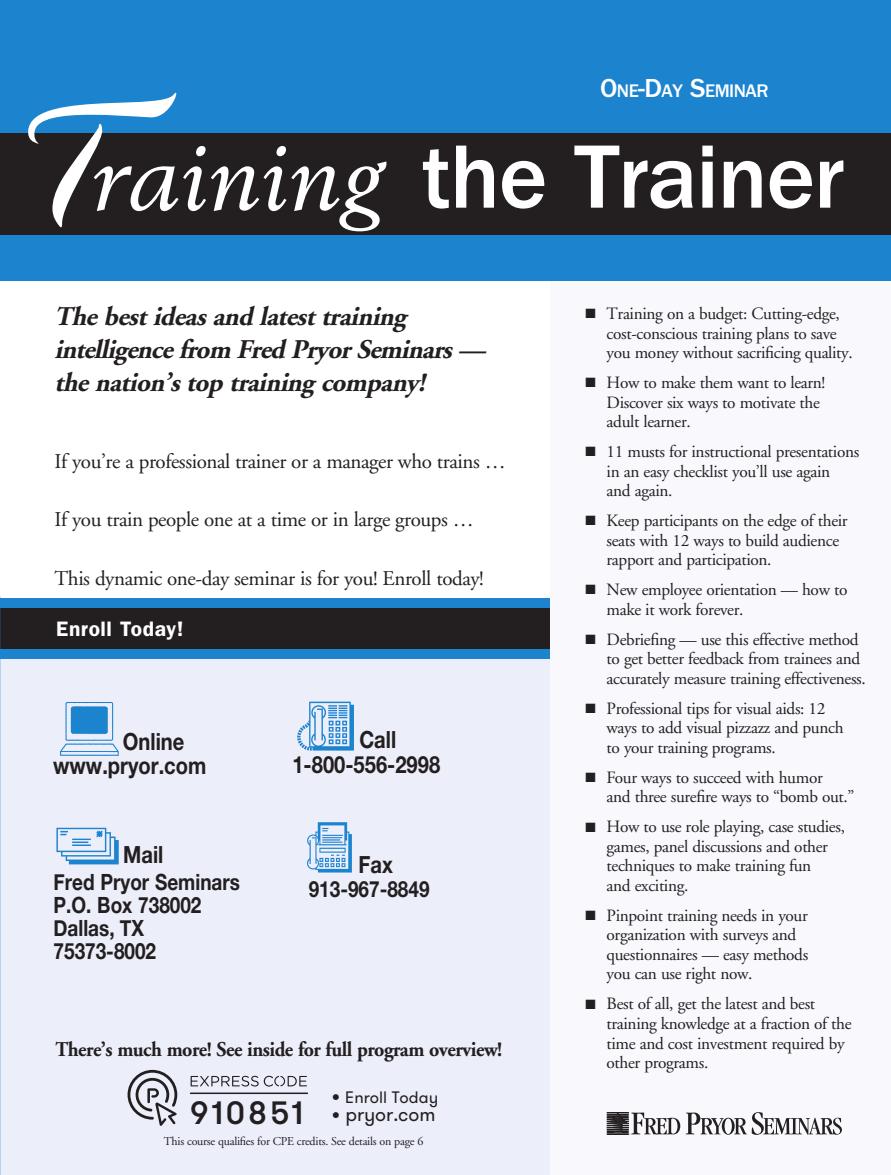
<style>
.page{position:relative;width:891px;height:1175px;background:#fff}
.page>*{position:absolute;margin:0;border:0;box-sizing:border-box;transform-origin:0 0}
.t1{font:italic 95.25px "Berling LT Std";letter-spacing:.015em;color:#fff}
.t2{font:500 93px "ITC Franklin Gothic Std";letter-spacing:-.015em;color:#fff}
.A_States_Reg{font:500 32.25px "GT Walsheim Pro";letter-spacing:.095em;color:#231f20}
.t3{font:italic 700 27px/33px "Adobe Garamond";color:#231f20}
.t4{font:700 23.7px "Helvetica Neue LT Std";color:#231f20;scale:.85 1}
.t5{font:700 22.35px/22.8px "Helvetica Neue";color:#231f20;scale:.85 1}
.t6{font:700 22.35px "Helvetica Neue LT Std";color:#231f20;scale:.85 1}
.t7{font:21px "Adobe Garamond";letter-spacing:-.02em;color:#231f20}
.t8{font:700 21px "Adobe Garamond";letter-spacing:-.025em;color:#231f20;scale:.95 1}
.t9{font:600 21px "ITC Franklin Gothic Std";letter-spacing:.03em;color:#fff}
.t10{font:19.5px "GT Walsheim Pro";color:#231f20}
.t11{font:500 18.9px "ITC Franklin Gothic Std";letter-spacing:-.03em;color:#fff}
.t12{font:17.25px/19.5px "Adobe Garamond";letter-spacing:-.02em;color:#231f20}
.t13{font:16.65px "GT Walsheim Pro";color:#231f20}
.t14{font:12px "Adobe Garamond";letter-spacing:-.02em;color:#231f20}
.s1{font-family:"Spring LP Std";font-weight:300;font-style:normal;font-size:200.4px}
.s2{font-size:27px}
.s3{font-family:"Helvetica Neue LT Std";font-weight:700;font-stretch:condensed}
.s4{font-family:"Helvetica Neue LT Std";font-weight:700;font-stretch:condensed;font-size:16.65px}
</style>
<div class="page">
<div style="left:0;top:655px;width:553px;height:519px;background:#eceefa"></div>
<div style="left:0;top:602px;width:551px;height:47px;background:#231f20"></div>
<div style="left:0;top:598px;width:553px;height:9px;background:#1c83cf"></div>
<div style="left:0;top:649px;width:553px;height:9px;background:#1c83cf"></div>
<div style="left:550px;top:265px;width:341px;height:909px;background:#f8f8fd"></div>
<div style="left:0;top:0;width:891px;height:280px;background:#1c83cf"></div>
<div style="left:0;top:133px;width:891px;height:101px;background:#231f20"></div>
<svg style="left:686px;top:1112px;width:156px;height:22px"></svg>
<svg style="left:607px;top:1112px;width:73px;height:22px"></svg>
<svg style="left:128px;top:1069px;width:49px;height:56px"></svg>
<svg style="left:191px;top:1075px;width:116px;height:11px"></svg>
<hr style="left:190px;top:1092px;width:118px;height:2px;background:#231f20">
<img style="left:60px;top:702px;width:59px;height:53px">
<img style="left:307px;top:822px;width:45px;height:50px">
<img style="left:297px;top:701px;width:57px;height:50px">
<img style="left:56px;top:827px;width:63px;height:38px">
<p class="t1" style="left:4px;top:119px;width:378px"><span class="s1">T</span>raining</p>
<p class="t11" style="left:600px;top:80px;width:170px"><span class="s2">O</span>NE<span class="s2">-D</span>AY <span class="s2">S</span>EMINAR</p>
<p class="t2" style="left:421px;top:125px;width:425px">the Trainer</p>
<p class="t3" style="left:55px;top:300px;width:438px">Thebestideasand latesttraining intelligencefrom Fred PryorSeminars— thenation’stop trainingcompany!</p>
<p class="t7" style="left:55px;top:449px;width:453px">If you’re a professional trainer or a manager who trains …</p>
<p class="t7" style="left:55px;top:508px;width:421px">If you train people one at a time or in large groups …</p>
<p class="t7" style="left:55px;top:566px;width:431px">This dynamic one-day seminar is for you! Enroll today!</p>
<p class="t9" style="left:56px;top:616px;width:129px">Enroll Today!</p>
<p class="t4" style="left:123px;top:727px;width:74px">Online</p>
<p class="t4" style="left:53px;top:750px;width:182px">www.pryor.com</p>
<p class="t4" style="left:123px;top:839px;width:49px">Mail</p>
<p class="t5" style="left:54px;top:870px;width:221px">Fred Pryor Seminars<br>P.O. Box 738002<br>Dallas, TX<br>75373-8002</p>
<p class="t4" style="left:359px;top:724px;width:45px">Call</p>
<p class="t4" style="left:292px;top:750px;width:175px">1-800-556-2998</p>
<p class="t4" style="left:359px;top:850px;width:42px">Fax</p>
<p class="t6" style="left:309px;top:875px;width:144px">913-967-8849</p>
<p class="t8" style="left:56px;top:1038px;width:472px">There’s much more! See inside for full program overview!</p>
<p class="A_States_Reg" style="left:190px;top:1092px;width:115px">910851</p>
<p class="t13" style="left:332px;top:1086px;width:108px"><span class="s3">•</span> Enroll Today</p>
<p class="t10" style="left:332px;top:1102px;width:105px"><span class="s4">•</span> pryor.com</p>
<p class="t14" style="left:164px;top:1134px;width:261px">This course qualifies for CPE credits. See details on page 6</p>
<p class="t12" style="left:607px;top:304px;width:248px;text-indent:-21px">■ Training on a budget: Cutting-edge, cost-conscious training plans to save you money without sacrificing quality.</p>
<p class="t12" style="left:607px;top:373px;width:220px;text-indent:-21px">■ How to make them want to learn!<br>Discover six ways to motivate the adult learner.</p>
<p class="t12" style="left:607px;top:442px;width:254px;text-indent:-21px">■ 11 musts for instructional presentations in an easy checklist you’ll use again<br>and again.</p>
<p class="t12" style="left:607px;top:511px;width:243px;text-indent:-21px">■ Keep participants on the edge of their seats with 12 ways to build audience rapport and participation.</p>
<p class="t12" style="left:607px;top:580px;width:242px;text-indent:-21px">■ New employee orientation — how to make it work forever.</p>
<p class="t12" style="left:607px;top:630px;width:261px;text-indent:-21px">■ Debriefing — use this effective method to get better feedback from trainees and accurately measure training effectiveness.</p>
<p class="t12" style="left:607px;top:699px;width:238px;text-indent:-21px">■ Professional tips for visual aids: 12 ways to add visual pizzazz and punch to your training programs.</p>
<p class="t12" style="left:607px;top:768px;width:249px;text-indent:-21px">■ Four ways to succeed with humor<br>and three surefire ways to “bomb out.”</p>
<p class="t12" style="left:607px;top:817px;width:240px;text-indent:-21px">■ How to use role playing, case studies, games, panel discussions and other techniques to make training fun<br>and exciting.</p>
<p class="t12" style="left:607px;top:906px;width:203px;text-indent:-21px">■ Pinpoint training needs in your organization with surveys and questionnaires — easy methods you can use right now.</p>
<p class="t12" style="left:607px;top:994px;width:246px;text-indent:-21px">■ Best of all, get the latest and best training knowledge at a fraction of the time and cost investment required by other programs.</p>
</div>
